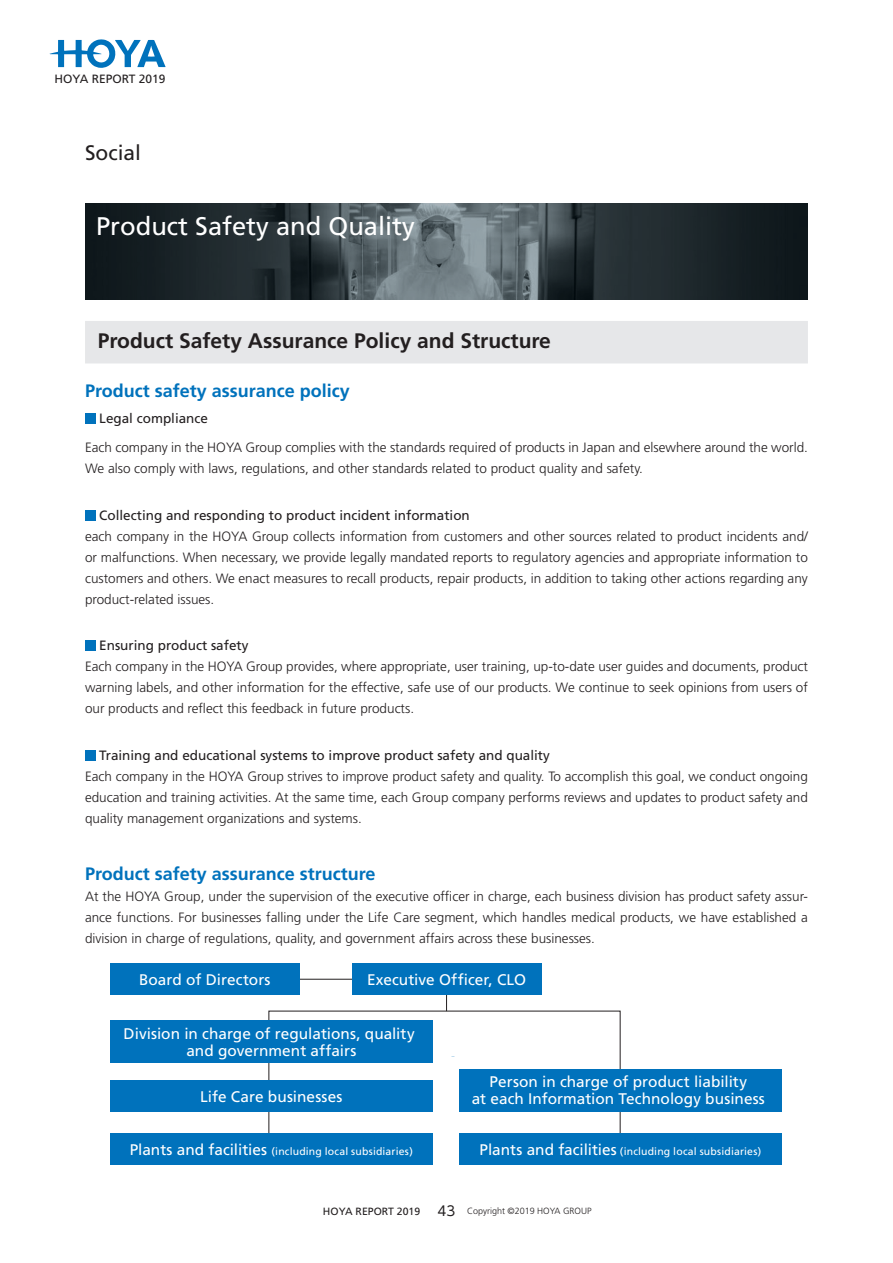
<style>
.page{position:relative;width:893px;height:1263px;background:#fff}
.page>*{position:absolute;margin:0;border:0;box-sizing:border-box;transform-origin:0 0}
.t1{font:25.5px "Frutiger LT Std";color:#fff}
.t2{font:700 21px "Frutiger LT Std";color:#231f20}
.t3{font:21px "Frutiger LT Std";color:#231f20}
.t4{font:700 18px "Frutiger LT Std";color:#0072bc}
.t5{font:15.45px/16.5px "Frutiger";color:#fff;text-align:center}
.t6{font:300 13.5px/21px "Frutiger LT Std";color:#231f20;text-align:justify}
.t7{font:13.5px "Frutiger LT Std";color:#231f20}
.t8{font:13.5px "UD Shin Go Pro";color:#231f20}
.t9{font:12px "Frutiger LT Std";color:#231f20}
.t10{font:10.5px "Frutiger";letter-spacing:.015em;color:#fff}
.t11{font:10.5px "Frutiger LT Std";color:#231f20}
.t12{font:300 9px "Frutiger LT Std";color:#231f20}
</style>
<div class="page">
<svg style="left:85px;top:203px;width:723px;height:97px;background:#333e42"></svg>
<svg style="left:49px;top:39px;width:117px;height:29px"></svg>
<div style="left:85px;top:321px;width:723px;height:42px;background:#e6e7e9"></div>
<div style="left:85px;top:413px;width:11px;height:10px;background:#0072bc"></div>
<div style="left:85px;top:510px;width:11px;height:10px;background:#0072bc"></div>
<div style="left:85px;top:640px;width:11px;height:11px;background:#0072bc"></div>
<div style="left:85px;top:750px;width:11px;height:10px;background:#0072bc"></div>
<svg style="left:268px;top:1010px;width:353px;height:123px"></svg>
<hr style="left:283px;top:979px;width:84px;height:1px;background:#231f20">
<svg style="left:446px;top:995px;width:1px;height:16px"></svg>
<div style="left:352px;top:963px;width:189px;height:32px;background:#0072bc"></div>
<div style="left:110px;top:1021px;width:323px;height:42px;background:#0072bc"></div>
<div style="left:459px;top:1069px;width:323px;height:43px;background:#0072bc"></div>
<div style="left:110px;top:1080px;width:323px;height:32px;background:#0072bc"></div>
<div style="left:459px;top:1133px;width:323px;height:32px;background:#0072bc"></div>
<div style="left:110px;top:1133px;width:323px;height:32px;background:#0072bc"></div>
<div style="left:110px;top:963px;width:190px;height:32px;background:#0072bc"></div>
<p class="t9" style="left:54px;top:72px;width:113px">HOYA REPORT 2019</p>
<h2 class="t3" style="left:85px;top:140px;width:58px">Social</h2>
<h1 class="t1" style="left:96px;top:211px;width:320px">Product Safety and Quality</h1>
<h2 class="t2" style="left:98px;top:329px;width:455px">Product Safety Assurance Policy and Structure</h2>
<h3 class="t4" style="left:85px;top:380px;width:266px">Product safety assurance policy</h3>
<p class="t7" style="left:99px;top:410px;width:110px">Legal compliance</p>
<p class="t6" style="left:85px;top:437px;width:724px">Each company in the HOYA Group complies with the standards required of products in Japan and elsewhere around the world.<br>We also comply with laws, regulations, and other standards related to product quality and safety.</p>
<p class="t7" style="left:99px;top:507px;width:372px">Collecting and responding to product incident information</p>
<p class="t6" style="left:85px;top:526px;width:724px">each company in the HOYA Group collects information from customers and other sources related to product incidents and/ or malfunctions. When necessary, we provide legally mandated reports to regulatory agencies and appropriate information to customers and others. We enact measures to recall products, repair products in, addition to taking other actions regarding any product-related issues.</p>
<p class="t7" style="left:99px;top:637px;width:151px">Ensuring product safety</p>
<p class="t6" style="left:85px;top:656px;width:724px">Each company in the HOYA Group provides, where appropriate, user training, up-to-date user guides and documents, product warning labels, and other information for the effective, safe use of our products. We continue to seek opinions from users of our products and reflect this feedback in future products.</p>
<p class="t7" style="left:99px;top:747px;width:452px">Training and educational systems to improve product safety and quality</p>
<p class="t6" style="left:85px;top:766px;width:724px">Each company in the HOYA Group strives to improve product safety and quality. To accomplish this goal, we conduct ongoing education and training activities. At the same time, each Group company performs reviews and updates to product safety and quality management organizations and systems.</p>
<h3 class="t4" style="left:85px;top:863px;width:292px">Product safety assurance structure</h3>
<p class="t6" style="left:85px;top:907px;width:724px">ance functions. For businesses falling under the Life Care segment, which handles medical products, we have established a</p>
<p class="t6" style="left:85px;top:886px;width:724px">At the HOYA Group, under the supervision of the executive officer in charge, each business division has product safety assur-</p>
<p class="t6" style="left:85px;top:928px;width:511px">division in charge of regulations, quality, and government affairs across these businesses.</p>
<p class="t5" style="left:139px;top:971px;width:133px">Board of Directors</p>
<p class="t5" style="left:367px;top:971px;width:160px">Executive Officer, CLO</p>
<p class="t5" style="left:124px;top:1026px;width:293px">Division in charge of regulations, quality and government affairs</p>
<p class="t5" style="left:200px;top:1088px;width:144px">Life Care businesses</p>
<p class="t5" style="left:490px;top:1074px;width:259px">Person in charge of product liability</p>
<p class="t5" style="left:472px;top:1090px;width:295px">at each Information Technology business</p>
<p class="t5" style="left:130px;top:1141px;width:139px">Plants and facilities</p>
<p class="t10" style="left:271px;top:1145px;width:143px">(including local subsidiaries)</p>
<p class="t5" style="left:479px;top:1141px;width:139px">Plants and facilities</p>
<p class="t10" style="left:620px;top:1145px;width:143px">(including local subsidiaries(</p>
<p class="t11" style="left:323px;top:1205px;width:99px">HOYA REPORT 2019</p>
<p class="t8" style="left:438px;top:1200px;width:19px">43</p>
<p class="t12" style="left:467px;top:1206px;width:126px">Copyright ©2019 HOYA GROUP</p>
</div>
